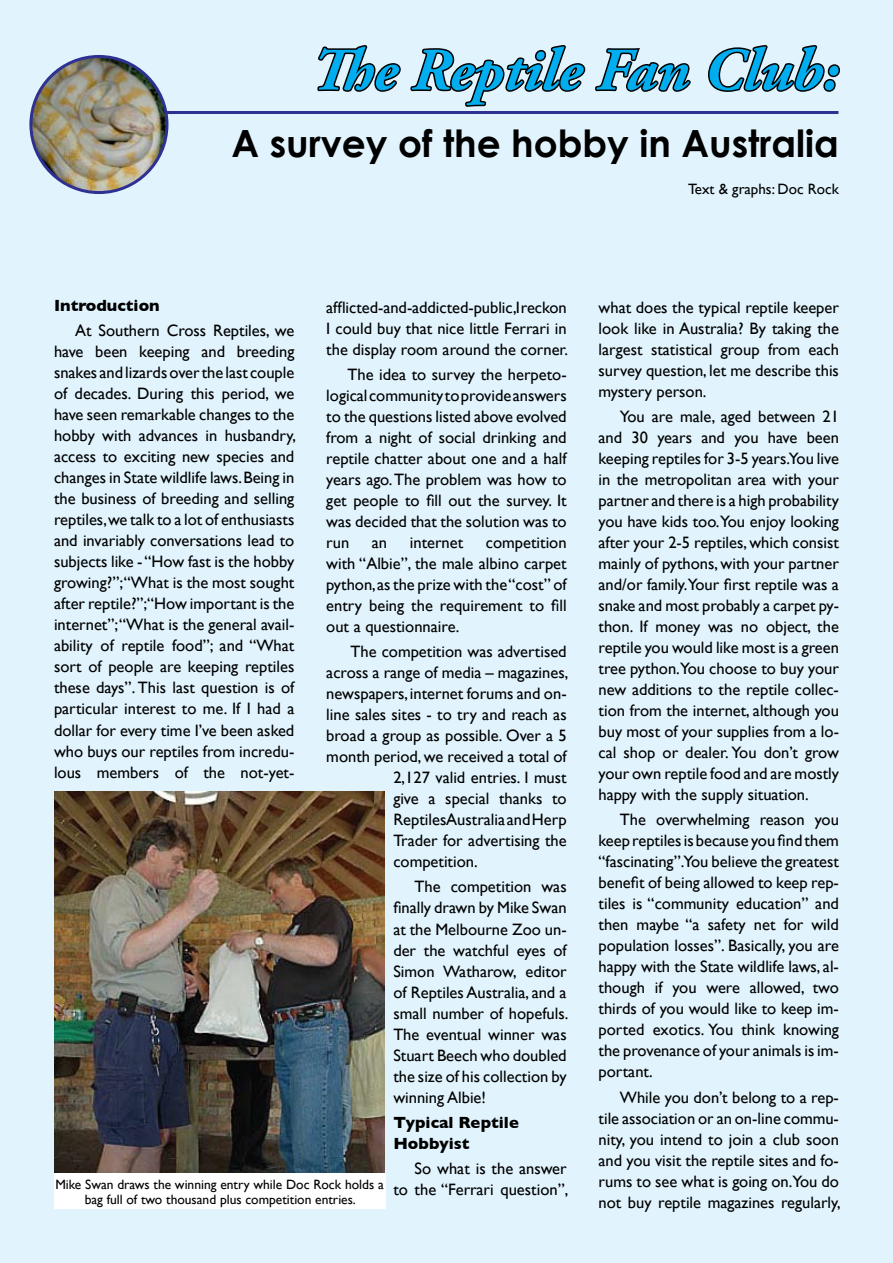
<style>
.page{position:relative;width:893px;height:1263px;background:#e1f4fd}
.page>*{position:absolute;margin:0;border:0;box-sizing:border-box;transform-origin:0 0}
.t1{font:italic 700 60px "Adobe Garamond Pro";color:#00aeef}
.t2{font:700 37.5px "Century Gothic";color:#000}
.t3{font:16.5px/21px "Gill Sans";color:#000;text-align:justify}
.t4{font:700 16.5px/21px "Gill Sans";color:#000}
.t5{font:15px "Gill Sans";color:#000}
.t6{font:13.5px/15px "Gill Sans";color:#000;text-align:center}
</style>
<div class="page">
<img style="left:54px;top:791px;width:331px;height:383px">
<img style="left:31px;top:56px;width:136px;height:137px;border-radius:68px">
<div style="left:29px;top:55px;width:139px;height:139px;border:3px solid #2e3192;border-radius:50%"></div>
<hr style="left:165px;top:111px;width:673px;height:3px;background:#2e3192">
<svg style="left:317px;top:45px;width:84px;height:47px"></svg>
<svg style="left:410px;top:45px;width:176px;height:62px"></svg>
<svg style="left:595px;top:48px;width:96px;height:44px"></svg>
<svg style="left:708px;top:45px;width:132px;height:47px"></svg>
<div style="left:54px;top:1174px;width:331px;height:35px;background:#fff"></div>
<h1 class="t1" style="left:311px;top:36px;width:529px">The Reptile Fan Club:</h1>
<h2 class="t2" style="left:231px;top:119px;width:609px">A survey of the hobby in Australia</h2>
<p class="t5" style="left:688px;top:180px;width:152px">Text &amp; graphs: Doc Rock</p>
<p class="t4" style="left:54px;top:295px;width:107px">Introduction</p>
<p class="t3" style="left:54px;top:320px;width:244px;text-indent:21px">At Southern Cross Reptiles, we have been keeping and breeding snakes and lizards over the last couple of decades. During this period, we have seen remarkable changes to the hobby with advances in husbandry, access to exciting new species and changes in State wildlife laws. Being in the business of breeding and selling reptiles, we talk to a lot of enthusiasts and invariably conversations lead to subjects like - “How fast is the hobby growing?”;“What is the most sought after reptile?”;“How important is the internet”;“What is the general avail&shy;ability of reptile food”; and “What sort of people are keeping reptiles these days”. This last question is of particular interest to me. If I had a dollar for every time I’ve been asked who buys our reptiles from incredu&shy;lous members of the not-yet-</p>
<p class="t3" style="left:326px;top:296px;width:243px">afflicted-and-addicted-public,I reckon I could buy that nice little Ferrari in the display room around the corner.</p>
<p class="t3" style="left:326px;top:364px;width:242px;text-indent:21px">The idea to survey the herpeto&shy;logical community to provide answers to the questions listed above evolved from a night of social drinking and reptile chatter about one and a half years ago. The problem was how to get people to fill out the survey. It was decided that the solution was to run</p>
<p class="t3" style="left:326px;top:532px;width:242px;text-indent:160px">competition with “Albie”, the male albino carpet python, as the prize with the “cost” of entry being the requirement to fill out a questionnaire.</p>
<p class="t3" style="left:350px;top:641px;width:218px">The competition was advertised</p>
<p class="t3" style="left:326px;top:662px;width:244px">across a range of media – magazines,</p>
<p class="t3" style="left:326px;top:683px;width:242px">newspapers, internet forums and on-</p>
<p class="t3" style="left:326px;top:704px;width:242px">line sales sites - to try and reach as</p>
<p class="t3" style="left:326px;top:725px;width:242px">broad a group as possible. Over a 5</p>
<p class="t3" style="left:326px;top:746px;width:242px">month period, we received a total of</p>
<p class="t3" style="left:393px;top:767px;width:175px">2,127 valid entries. I must</p>
<p class="t3" style="left:393px;top:788px;width:175px">give a special thanks to</p>
<p class="t3" style="left:393px;top:809px;width:175px">Reptiles Australia and Herp</p>
<p class="t3" style="left:393px;top:830px;width:175px">Trader for advertising the</p>
<p class="t3" style="left:393px;top:851px;width:86px">competition.</p>
<p class="t3" style="left:393px;top:876px;width:176px;text-indent:21px">The competition was finally drawn by Mike Swan at the Melbourne Zoo un&shy;der the watchful eyes of Simon Watharow, editor of Reptiles Australia, and a small number of hopefuls.<br>The eventual winner was Stuart Beech who doubled the size of his collection by winning Albie!</p>
<p class="t4" style="left:393px;top:1111px;width:127px">Typical Reptile<br>Hobbyist</p>
<p class="t3" style="left:393px;top:1158px;width:176px;text-align:right">So what is the answer<br>to the “Ferrari question”,</p>
<p class="t3" style="left:372px;top:532px;width:17px">an</p>
<p class="t3" style="left:410px;top:532px;width:55px">internet</p>
<p class="t6" style="left:55px;top:1177px;width:330px">Mike Swan draws the winning entry while Doc Rock holds a bag full of two thousand plus competition entries.</p>
<p class="t3" style="left:599px;top:296px;width:242px">what does the typical reptile keeper look like in Australia? By taking the largest statistical group from each survey question, let me describe this mystery person.</p>
<p class="t3" style="left:599px;top:406px;width:242px;text-indent:21px">You are male, aged between 21 and 30 years and you have been keeping reptiles for 3-5 years.You live in the metropolitan area with your partner and there is a high probability you have kids too.You enjoy looking after your 2-5 reptiles, which consist mainly of pythons, with your partner and/or family.Your first reptile was a snake and most probably a carpet py&shy;thon. If money was no object, the reptile you would like most is a green tree python.You choose to buy your new additions to the reptile collec&shy;tion from the internet, although you buy most of your supplies from a lo&shy;cal shop or dealer. You don’t grow your own reptile food and are mostly happy with the supply situation.</p>
<p class="t3" style="left:599px;top:809px;width:242px;text-indent:21px">The overwhelming reason you keep reptiles is because you find them “fascinating”.You believe the greatest benefit of being allowed to keep rep&shy;tiles is “community education” and then maybe “a safety net for wild population losses”. Basically, you are happy with the State wildlife laws, al&shy;though if you were allowed, two thirds of you would like to keep im&shy;ported exotics. You think knowing the provenance of your animals is im&shy;portant.</p>
<p class="t3" style="left:599px;top:1086px;width:244px;text-indent:21px">While you don’t belong to a rep&shy;tile association or an on-line commu&shy;nity, you intend to join a club soon and you visit the reptile sites and fo&shy;rums to see what is going on.You do not buy reptile magazines regularly,</p>
</div>
